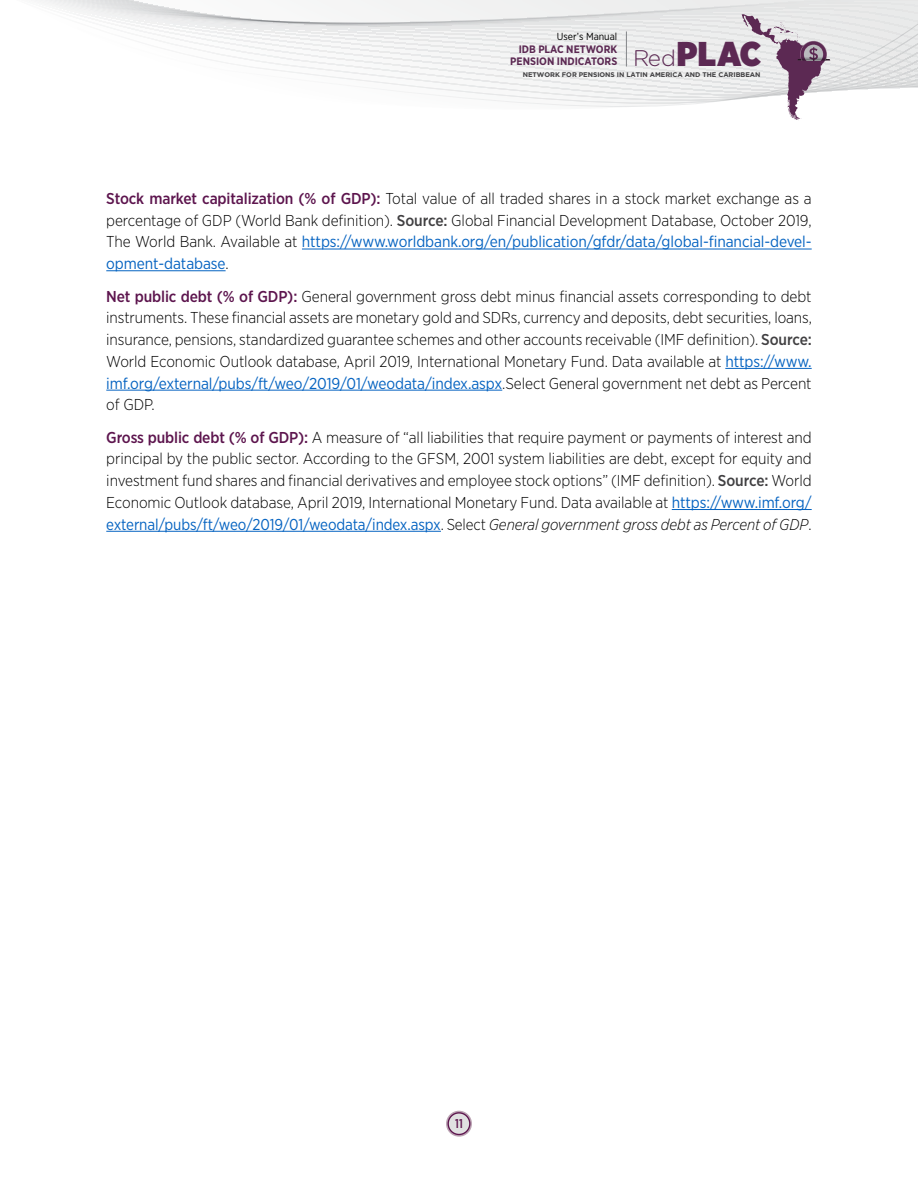
<style>
.page{position:relative;width:918px;height:1188px;background:#fff}
.page>*{position:absolute;margin:0;border:0;box-sizing:border-box;transform-origin:0 0}
.t1{font:900 34.35px "Gotham Narrow";color:#5c2953}
.t2{font:300 15.75px/21.8px "Gotham Narrow";letter-spacing:-.005em;color:#000;text-align:justify}
.t3{font:500 12.75px "Gotham X Narrow";color:#5d154e}
.t4{font:700 10.8px/12.5px "Gotham Narrow";color:#5c2953;text-align:right}
.t5{font:10.2px "Gotham Narrow";color:#000}
.t6{font:700 6.75px "Gotham";letter-spacing:-.005em;color:#414042}
.s1{font-family:"Gotham Rounded";font-weight:300;font-size:22.65px}
.s2{font-weight:500;color:#5d154e}
.s3{font-weight:500;color:#414042}
.s4{font-weight:400;color:#0563c1}
.s5{font-style:italic}
</style>
<div class="page">
<svg style="left:36px;top:0;width:882px;height:107px"></svg>
<svg style="left:742px;top:14px;width:88px;height:106px"></svg>
<hr style="left:626px;top:31px;width:1px;height:36px;background:#838588">
<svg style="left:446px;top:1111px;width:26px;height:26px"></svg>
<div style="left:448px;top:1113px;width:22px;height:21px;background:#e0e0e1;border-radius:50%"></div>
<div style="left:448px;top:1112px;width:22px;height:23px;border:1px solid #5d154e;border-radius:50%"></div>
<hr style="left:302px;top:249px;width:510px;height:1px;background:#0563c1">
<hr style="left:106px;top:270px;width:120px;height:1px;background:#0563c1">
<hr style="left:725px;top:368px;width:87px;height:1px;background:#0563c1">
<hr style="left:106px;top:390px;width:396px;height:1px;background:#0563c1">
<hr style="left:672px;top:509px;width:140px;height:1px;background:#0563c1">
<hr style="left:106px;top:531px;width:335px;height:1px;background:#0563c1">
<p class="t5" style="left:557px;top:30px;width:62px">User’s Manual</p>
<p class="t4" style="left:510px;top:42px;width:108px">IDB PLAC NETWORK<br>PENSION INDICATORS</p>
<p class="t6" style="left:523px;top:70px;width:239px">NETWORK FOR PENSIONS IN LATIN AMERICA AND THE CARIBBEAN</p>
<h1 class="t1" style="left:633px;top:30px;width:129px"><span class="s1">Red</span>PLAC</h1>
<p class="t2" style="left:106px;top:187px;width:707px"><span class="s2">Stock market capitalization (% of GDP):</span> Total value of all traded shares in a stock market exchange as a percentage of GDP (World Bank definition). <span class="s3">Source:</span> Global Financial Development Database, October 2019, The World Bank. Available at <span class="s4">https://www.worldbank.org/en/publication/gfdr/data/global-financial-devel&shy;opment-database</span>.</p>
<p class="t2" style="left:106px;top:285px;width:707px"><span class="s2">Net public debt (% of GDP):</span> General government gross debt minus financial assets corresponding to debt instruments. These financial assets are monetary gold and SDRs, currency and deposits, debt securities, loans, insurance, pensions, standardized guarantee schemes and other accounts receivable (IMF definition). <span class="s3">Source:<br></span>World Economic Outlook database, April 2019, International Monetary Fund. Data available at <span class="s4">https://www. imf.org/external/pubs/ft/weo/2019/01/weodata/index.aspx</span>.Select General government net debt as Percent of GDP.</p>
<p class="t2" style="left:106px;top:426px;width:707px"><span class="s2">Gross public debt (% of GDP):</span> A measure of “all liabilities that require payment or payments of interest and principal by the public sector. According to the GFSM, 2001 system liabilities are debt, except for equity and investment fund shares and financial derivatives and employee stock options” (IMF definition). <span class="s3">Source:</span> World Economic Outlook database, April 2019, International Monetary Fund. Data available at <span class="s4">https://www.imf.org/ external/pubs/ft/weo/2019/01/weodata/index.aspx</span>. Select <span class="s5">General government gross debt as Percent of GDP</span>.</p>
<p class="t3" style="left:455px;top:1116px;width:9px">11</p>
</div>
